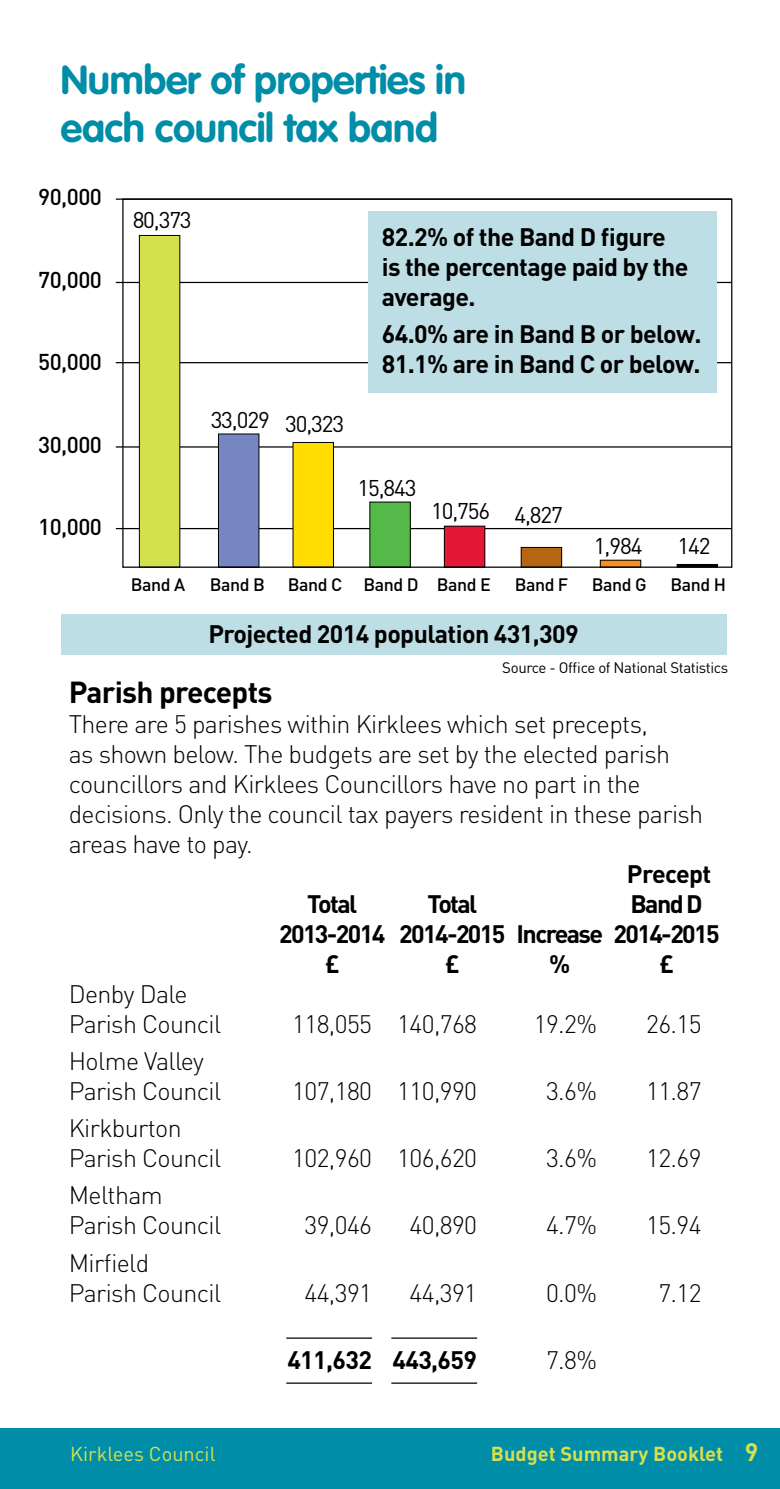
<style>
.page{position:relative;width:780px;height:1489px;background:#fff}
.page>*{position:absolute;margin:0;border:0;box-sizing:border-box;transform-origin:0 0}
.t1{font:700 40px/48px "VAG Rounded LT";letter-spacing:-.01em;color:#008da8}
.t2{font:700 30px "DIN";letter-spacing:-.025em;color:#000}
.t3{font:300 25px/30px "DIN";letter-spacing:-.025em;color:#000}
.t4{font:700 25px/30px "DIN";letter-spacing:-.025em;color:#000}
.t5{font:700 25px "DIN";letter-spacing:-.065em;color:#000}
.t6{font:500 22.75px "DIN";letter-spacing:-.025em;color:#000}
.t7{font:22.5px "DIN";letter-spacing:-.05em;color:#000}
.t8{font:700 20px "DIN";color:#d5e04e}
.t9{font:20px "DIN";color:#d5e04e}
.t10{font:500 17.75px "DIN";letter-spacing:-.025em;color:#000}
.t11{font:15px "DIN";letter-spacing:-.025em;color:#000}
.s1{font-size:25px}
</style>
<div class="page">
<div style="left:0;top:1427px;width:780px;height:61px;background:#008da8"></div>
<hr style="left:116px;top:362px;width:615px;height:1px;background:#000">
<hr style="left:116px;top:282px;width:615px;height:1px;background:#000">
<hr style="left:116px;top:198px;width:615px;height:2px;background:#000">
<hr style="left:116px;top:446px;width:615px;height:1px;background:#000">
<hr style="left:116px;top:528px;width:615px;height:1px;background:#000">
<div style="left:139px;top:235px;width:41px;height:332px;background:#d5e04e"></div>
<div style="left:139px;top:235px;width:41px;height:332px;border:1px solid #000"></div>
<div style="left:218px;top:434px;width:41px;height:133px;background:#7686c2"></div>
<div style="left:218px;top:433px;width:41px;height:134px;border:1px solid #000"></div>
<div style="left:293px;top:442px;width:40px;height:125px;background:#fd0"></div>
<div style="left:292px;top:442px;width:42px;height:125px;border:1px solid #000"></div>
<div style="left:370px;top:502px;width:40px;height:65px;background:#54b948"></div>
<div style="left:444px;top:526px;width:41px;height:41px;background:#e31837"></div>
<div style="left:521px;top:547px;width:40px;height:20px;background:#b66612"></div>
<div style="left:520px;top:547px;width:42px;height:20px;border:1px solid #000"></div>
<div style="left:600px;top:560px;width:40px;height:7px;background:#f78f1e"></div>
<div style="left:676px;top:564px;width:42px;height:3px;border:1px solid #000"></div>
<div style="left:367px;top:211px;width:349px;height:182px;background:#bedee6"></div>
<div style="left:62px;top:614px;width:664px;height:41px;background:#bedee6"></div>
<hr style="left:286px;top:1337px;width:86px;height:1px;background:#000">
<hr style="left:391px;top:1337px;width:86px;height:1px;background:#000">
<hr style="left:286px;top:1382px;width:86px;height:1px;background:#000">
<hr style="left:391px;top:1382px;width:86px;height:1px;background:#000">
<h1 class="t1" style="left:61px;top:57px;width:406px">Number of properties in each council tax band</h1>
<p class="t6" style="left:38px;top:182px;width:65px">90,000</p>
<p class="t6" style="left:38px;top:264px;width:65px">70,000</p>
<p class="t6" style="left:38px;top:346px;width:65px">50,000</p>
<p class="t6" style="left:38px;top:430px;width:65px">30,000</p>
<p class="t6" style="left:38px;top:511px;width:65px">10,000</p>
<p class="t7" style="left:133px;top:207px;width:61px">80,373</p>
<p class="t7" style="left:211px;top:409px;width:135px">33,029 30,323</p>
<p class="t4" style="left:382px;top:221px;width:308px">82.2% of the Band D figure is the percentage paid by the average.</p>
<p class="t4" style="left:382px;top:318px;width:321px">64.0% are in Band B or below.<br>81.1% are in Band C or below.</p>
<p class="t7" style="left:357px;top:475px;width:61px">15,843</p>
<p class="t7" style="left:431px;top:498px;width:133px">10,756 4,827</p>
<p class="t7" style="left:594px;top:533px;width:50px">1,984</p>
<p class="t7" style="left:677px;top:533px;width:34px">142</p>
<p class="t10" style="left:131px;top:572px;width:56px">Band A</p>
<p class="t10" style="left:210px;top:572px;width:56px">Band B</p>
<p class="t10" style="left:288px;top:572px;width:204px">Band C Band D Band E</p>
<p class="t10" style="left:514px;top:572px;width:55px">Band F</p>
<p class="t10" style="left:591px;top:572px;width:56px">Band G</p>
<p class="t10" style="left:670px;top:572px;width:57px">Band H</p>
<p class="t4" style="left:208px;top:618px;width:371px">Projected 2014 population 431,309</p>
<p class="t2" style="left:69px;top:672px;width:205px">Parish precepts</p>
<p class="t3" style="left:69px;top:708px;width:636px">There are 5 parishes within Kirklees which set precepts,<br>as shown below. The budgets are set by the elected parish councillors and Kirklees Councillors have no part in the decisions. Only the council tax payers resident in these parish areas have to pay.</p>
<p class="t4" style="left:627px;top:858px;width:86px">Precept</p>
<p class="t4" style="left:307px;top:888px;width:51px">Total</p>
<p class="t4" style="left:427px;top:888px;width:51px">Total</p>
<p class="t4" style="left:630px;top:888px;width:74px">Band D</p>
<p class="t5" style="left:279px;top:917px;width:442px">2013-2014 2014-2015 Increase 2014-2015</p>
<p class="t4" style="left:325px;top:948px;width:16px">£</p>
<p class="t4" style="left:445px;top:948px;width:16px">£</p>
<p class="t4" style="left:549px;top:948px;width:23px">%</p>
<p class="t4" style="left:659px;top:948px;width:16px">£</p>
<p class="t3" style="left:69px;top:978px;width:154px">Denby Dale<br>Parish Council</p>
<p class="t11" style="left:502px;top:658px;width:227px">Source - Office of National Statistics</p>
<p class="t3" style="left:292px;top:1008px;width:186px">118,055 140,768</p>
<p class="t3" style="left:534px;top:1008px;width:65px">19.2%</p>
<p class="t3" style="left:646px;top:1008px;width:57px">26.15</p>
<p class="t3" style="left:69px;top:1045px;width:154px">Holme Valley<br>Parish Council</p>
<p class="t3" style="left:69px;top:1112px;width:154px">Kirkburton<br>Parish Council</p>
<p class="t3" style="left:69px;top:1179px;width:154px">Meltham<br>Parish Council</p>
<p class="t3" style="left:69px;top:1246px;width:154px">Mirfield<br>Parish Council</p>
<p class="t3" style="left:292px;top:1075px;width:186px">107,180 110,990</p>
<p class="t3" style="left:546px;top:1075px;width:53px">3.6%</p>
<p class="t3" style="left:646px;top:1075px;width:57px">11.87</p>
<p class="t3" style="left:292px;top:1142px;width:186px">102,960 106,620</p>
<p class="t3" style="left:546px;top:1142px;width:53px">3.6%</p>
<p class="t3" style="left:646px;top:1142px;width:57px">12.69</p>
<p class="t3" style="left:304px;top:1209px;width:69px">39,046</p>
<p class="t3" style="left:409px;top:1209px;width:69px">40,890</p>
<p class="t3" style="left:546px;top:1209px;width:53px">4.7%</p>
<p class="t3" style="left:646px;top:1209px;width:57px">15.94</p>
<p class="t3" style="left:304px;top:1276px;width:69px">44,391</p>
<p class="t3" style="left:409px;top:1276px;width:69px">44,391</p>
<p class="t3" style="left:546px;top:1276px;width:53px">0.0%</p>
<p class="t3" style="left:658px;top:1276px;width:45px">7.12</p>
<p class="t4" style="left:287px;top:1343px;width:191px">411,632 443,659</p>
<p class="t3" style="left:546px;top:1343px;width:53px">7.8%</p>
<p class="t9" style="left:70px;top:1442px;width:147px">Kirklees Council</p>
<p class="t8" style="left:491px;top:1440px;width:269px">Budget Summary Booklet <span class="s1">9</span></p>
</div>
